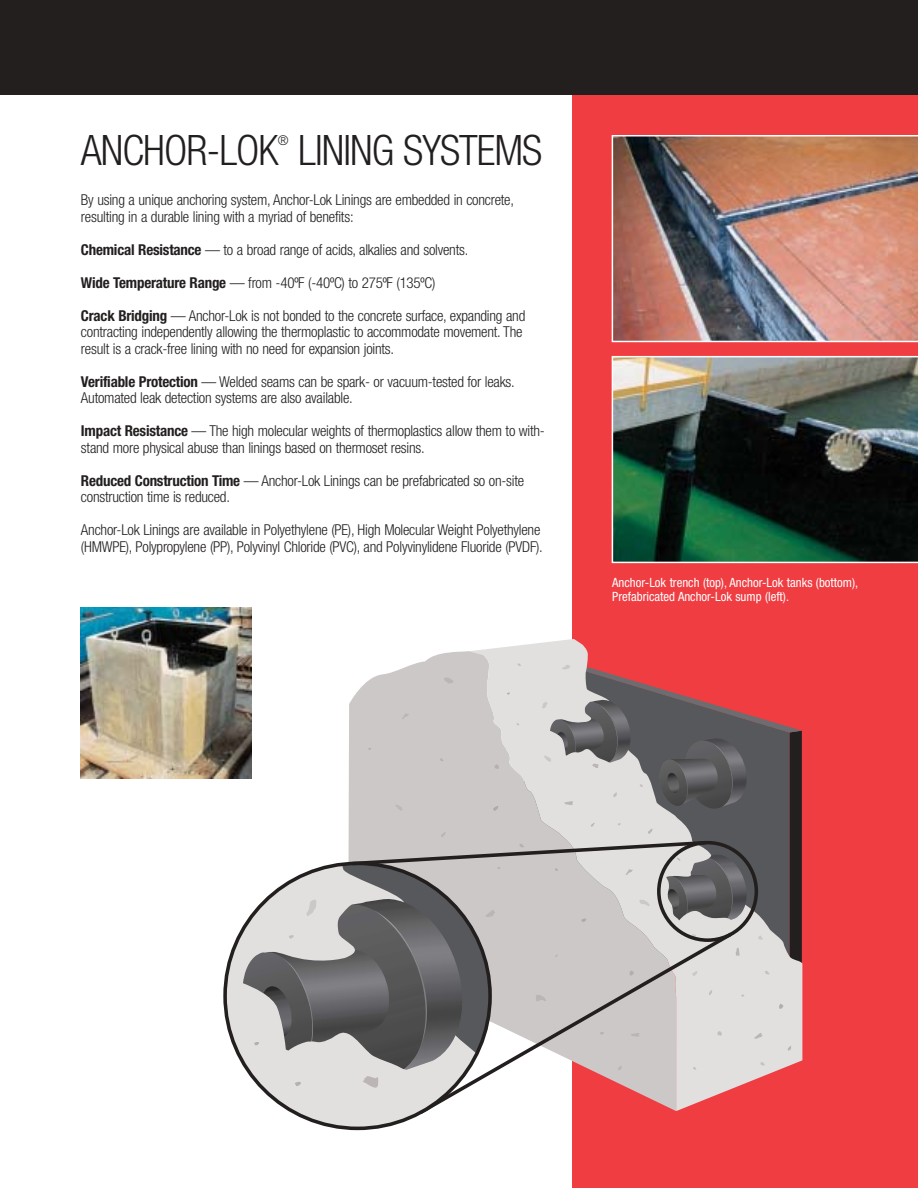
<style>
.page{position:relative;width:918px;height:1188px;background:#fff}
.page>*{position:absolute;margin:0;border:0;box-sizing:border-box;transform-origin:0 0}
.t1{font:300 condensed 42px "Helvetica Neue";letter-spacing:-.025em;color:#231f1f}
.t2{font:300 condensed 15px/16.5px "Helvetica Neue";letter-spacing:-.015em;color:#231f1f}
.t3{font:300 condensed 13.5px "Helvetica Neue";color:#231f1f}
.t4{font:condensed 12.75px/14.2px "Helvetica Neue";color:#fff}
.s1{font-weight:700}
</style>
<div class="page">
<div style="left:573px;top:84px;width:345px;height:1104px;background:#ef3d42"></div>
<div style="left:0;top:0;width:918px;height:94px;background:#231f1f"></div>
<img style="left:612px;top:135px;width:306px;height:207px">
<img style="left:612px;top:356px;width:306px;height:207px">
<img style="left:81px;top:608px;width:171px;height:170px">
<svg style="left:348px;top:651px;width:121px;height:211px;fill:#cdc8c8"></svg>
<svg style="left:469px;top:639px;width:333px;height:448px"></svg>
<svg style="left:444px;top:677px;width:10px;height:7px"></svg>
<svg style="left:788px;top:1046px;width:3px;height:5px"></svg>
<svg style="left:440px;top:832px;width:6px;height:5px"></svg>
<svg style="left:754px;top:1032px;width:10px;height:7px"></svg>
<svg style="left:760px;top:1062px;width:5px;height:4px"></svg>
<svg style="left:402px;top:712px;width:7px;height:7px"></svg>
<svg style="left:395px;top:804px;width:8px;height:7px"></svg>
<svg style="left:493px;top:806px;width:6px;height:6px"></svg>
<svg style="left:506px;top:692px;width:4px;height:3px"></svg>
<svg style="left:494px;top:764px;width:5px;height:5px"></svg>
<svg style="left:516px;top:652px;width:286px;height:357px"></svg>
<svg style="left:349px;top:839px;width:387px;height:278px"></svg>
<svg style="left:226px;top:864px;width:250px;height:264px"></svg>
<svg style="left:361px;top:1075px;width:18px;height:13px"></svg>
<svg style="left:293px;top:1081px;width:8px;height:5px"></svg>
<svg style="left:306px;top:900px;width:11px;height:17px"></svg>
<svg style="left:287px;top:935px;width:7px;height:4px"></svg>
<svg style="left:253px;top:1042px;width:6px;height:4px"></svg>
<h1 class="t1" style="left:81px;top:135px;width:199px">ANCHOR-LOK</h1>
<p class="t3" style="left:278px;top:135px;width:12px">®</p>
<h1 class="t1" style="left:298px;top:135px;width:246px">LINING SYSTEMS</h1>
<p class="t2" style="left:81px;top:193px;width:435px">By using a unique anchoring system, Anchor-Lok Linings are embedded in concrete, resulting in a durable lining with a myriad of benefits:</p>
<p class="t2" style="left:81px;top:243px;width:389px"><span class="s1">Chemical Resistance</span> — to a broad range of acids, alkalies and solvents.</p>
<p class="t2" style="left:81px;top:276px;width:356px"><span class="s1">Wide Temperature Range</span> — from -40ºF (-40ºC) to 275ºF (135ºC)</p>
<p class="t2" style="left:81px;top:309px;width:446px"><span class="s1">Crack Bridging</span> — Anchor-Lok is not bonded to the concrete surface, expanding and contracting independently allowing the thermoplastic to accommodate movement. The result is a crack-free lining with no need for expansion joints.</p>
<p class="t2" style="left:81px;top:375px;width:435px"><span class="s1">Verifiable Protection</span> –– Welded seams can be spark- or vacuum-tested for leaks.<br>Automated leak detection systems are also available.</p>
<p class="t2" style="left:81px;top:424px;width:465px"><span class="s1">Impact Resistance</span> –– The high molecular weights of thermoplastics allow them to with&shy;stand more physical abuse than linings based on thermoset resins.</p>
<p class="t2" style="left:81px;top:474px;width:445px"><span class="s1">Reduced Construction Time</span> –– Anchor-Lok Linings can be prefabricated so on-site construction time is reduced.</p>
<p class="t2" style="left:81px;top:523px;width:463px">Anchor-Lok Linings are available in Polyethylene (PE), High Molecular Weight Polyethylene (HMWPE), Polypropylene (PP), Polyvinyl Chloride (PVC), and Polyvinylidene Fluoride (PVDF).</p>
<p class="t4" style="left:612px;top:576px;width:247px">Anchor-Lok trench (top), Anchor-Lok tanks (bottom),<br>Prefabricated Anchor-Lok sump (left).</p>
</div>
